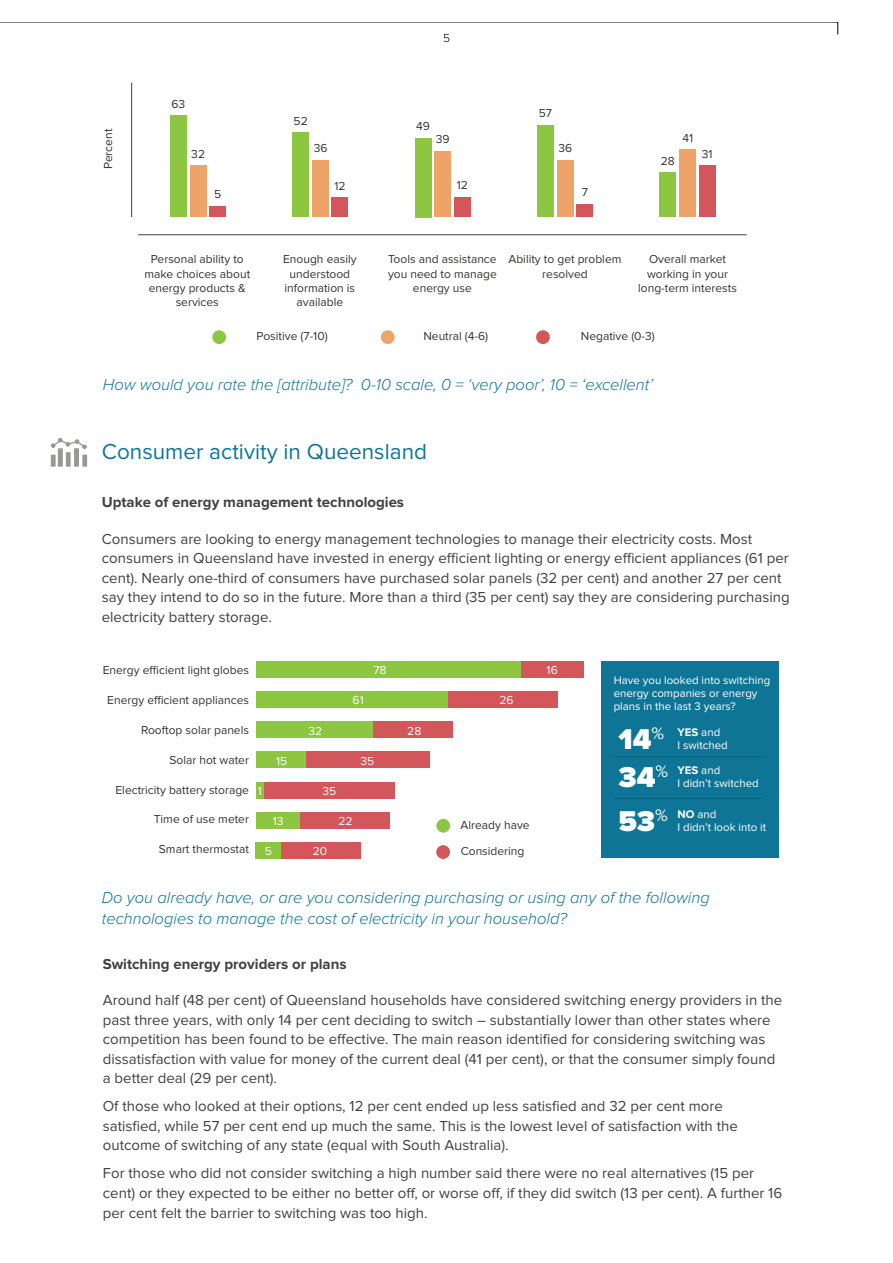
<style>
.page{position:relative;width:893px;height:1263px;background:#fff}
.page>*{position:absolute;margin:0;border:0;box-sizing:border-box;transform-origin:0 0}
.Lead_1{font:900 29.7px "Proxima Nova";color:#fff}
.Lead_1-2{font:22.5px "Proxima Nova";color:#0e7596}
.Lead_1-3{font:17.25px "Proxima Nova";color:#fff}
.graph_title{font:italic 300 16.5px/21px "Proxima Nova";color:#0e7596}
.body{font:15px/19.5px "Proxima Nova";color:#414042}
.Lead_2{font:700 15px "Proxima Nova";color:#414042}
.graph{font:12px/14.4px "Proxima Nova";color:#343433;text-align:center}
.graph-2{font:12px "Proxima Nova";color:#fff}
.t1{font:300 12px "Proxima Nova";color:#000}
.Lead_1-4{font:11.4px/13.2px "Proxima Nova";color:#fff}
.graph-3{font:11.4px "Proxima Nova";color:#fff}
.graph-4{font:700 11.4px "Proxima Nova";color:#fff}
.s1{font-weight:400}
.s2{font-weight:700}
</style>
<div class="page">
<svg style="left:0;top:22px;width:838px;height:13px"></svg>
<div style="left:212px;top:330px;width:14px;height:14px;background:#8dc640;border-radius:50%"></div>
<div style="left:381px;top:330px;width:14px;height:14px;background:#eea369;border-radius:50%"></div>
<div style="left:536px;top:330px;width:14px;height:14px;background:#d3565a;border-radius:50%"></div>
<hr style="left:138px;top:234px;width:609px;height:1px;background:#414042">
<hr style="left:131px;top:83px;width:1px;height:134px;background:#414042">
<div style="left:292px;top:133px;width:17px;height:84px;background:#8dc640"></div>
<div style="left:312px;top:160px;width:17px;height:57px;background:#eea369"></div>
<div style="left:331px;top:197px;width:17px;height:20px;background:#d3565a"></div>
<div style="left:537px;top:125px;width:17px;height:92px;background:#8dc640"></div>
<div style="left:557px;top:160px;width:17px;height:57px;background:#eea369"></div>
<div style="left:576px;top:204px;width:17px;height:13px;background:#d3565a"></div>
<div style="left:659px;top:173px;width:17px;height:44px;background:#8dc640"></div>
<div style="left:679px;top:150px;width:17px;height:67px;background:#eea369"></div>
<div style="left:699px;top:166px;width:17px;height:51px;background:#d3565a"></div>
<div style="left:415px;top:138px;width:17px;height:79px;background:#8dc640"></div>
<div style="left:434px;top:151px;width:17px;height:66px;background:#eea369"></div>
<div style="left:454px;top:197px;width:17px;height:20px;background:#d3565a"></div>
<div style="left:170px;top:115px;width:17px;height:102px;background:#8dc640"></div>
<div style="left:190px;top:166px;width:17px;height:51px;background:#eea369"></div>
<div style="left:209px;top:206px;width:17px;height:11px;background:#d3565a"></div>
<div style="left:509px;top:661px;width:74px;height:17px;background:#d3565a"></div>
<div style="left:256px;top:661px;width:264px;height:17px;background:#8dc640"></div>
<div style="left:256px;top:691px;width:205px;height:17px;background:#8dc640"></div>
<div style="left:449px;top:691px;width:109px;height:17px;background:#d3565a"></div>
<div style="left:256px;top:721px;width:119px;height:17px;background:#8dc640"></div>
<div style="left:373px;top:721px;width:80px;height:17px;background:#d3565a"></div>
<div style="left:279px;top:751px;width:151px;height:17px;background:#d3565a"></div>
<div style="left:256px;top:751px;width:49px;height:17px;background:#8dc640"></div>
<div style="left:287px;top:812px;width:102px;height:17px;background:#d3565a"></div>
<div style="left:256px;top:812px;width:44px;height:17px;background:#8dc640"></div>
<div style="left:279px;top:842px;width:82px;height:17px;background:#d3565a"></div>
<div style="left:256px;top:782px;width:8px;height:16px;background:#8dc640"></div>
<div style="left:256px;top:842px;width:25px;height:17px;background:#8dc640"></div>
<div style="left:264px;top:782px;width:131px;height:16px;background:#d3565a"></div>
<svg style="left:51px;top:438px;width:36px;height:29px"></svg>
<div style="left:436px;top:819px;width:14px;height:14px;background:#8dc640;border-radius:50%"></div>
<div style="left:436px;top:845px;width:14px;height:14px;background:#d3565a;border-radius:50%"></div>
<div style="left:601px;top:661px;width:178px;height:196px;background:#0e7596"></div>
<hr style="left:614px;top:756px;width:147px;height:1px;background:#07607c">
<hr style="left:614px;top:798px;width:147px;height:1px;background:#07607c">
<p class="graph" style="left:102px;top:169px;width:42px;rotate:-90deg">Percent</p>
<p class="graph" style="left:171px;top:97px;width:15px">63</p>
<p class="graph" style="left:191px;top:147px;width:15px">32</p>
<p class="graph" style="left:214px;top:188px;width:9px">5</p>
<p class="t1" style="left:443px;top:32px;width:8px">5</p>
<p class="graph" style="left:294px;top:114px;width:16px">52</p>
<p class="graph" style="left:416px;top:119px;width:15px">49</p>
<p class="graph" style="left:539px;top:107px;width:15px">57</p>
<p class="graph" style="left:314px;top:141px;width:15px">36</p>
<p class="graph" style="left:436px;top:133px;width:15px">39</p>
<p class="graph" style="left:558px;top:141px;width:15px">36</p>
<p class="graph" style="left:334px;top:179px;width:13px">12</p>
<p class="graph" style="left:457px;top:179px;width:13px">12</p>
<p class="graph" style="left:582px;top:186px;width:8px">7</p>
<p class="graph" style="left:661px;top:154px;width:16px">28</p>
<p class="graph" style="left:682px;top:131px;width:12px">41</p>
<p class="graph" style="left:702px;top:147px;width:12px">31</p>
<p class="graph" style="left:144px;top:253px;width:107px">Personal ability to make choices about energy products &amp; services</p>
<p class="graph" style="left:283px;top:253px;width:75px">Enough easily understood information is available</p>
<p class="graph" style="left:388px;top:253px;width:110px">Tools and assistance you need to manage energy use</p>
<p class="graph" style="left:508px;top:253px;width:114px">Ability to get problem resolved</p>
<p class="graph" style="left:638px;top:253px;width:100px">Overall market working in your long-term interests</p>
<p class="graph" style="left:257px;top:330px;width:73px">Positive (7-10)</p>
<p class="graph" style="left:423px;top:330px;width:66px">Neutral (4-6)</p>
<p class="graph" style="left:581px;top:329px;width:76px">Negative (0-3)</p>
<p class="graph_title" style="left:103px;top:375px;width:552px">How would you rate the [attribute]? 0-10 scale, 0 = ‘very poor’, 10 = ‘excellent’</p>
<p class="Lead_1-2" style="left:102px;top:441px;width:327px">Consumer activity in Queensland</p>
<p class="Lead_2" style="left:102px;top:495px;width:304px">Uptake of energy management technologies</p>
<p class="body" style="left:102px;top:530px;width:689px">Consumers are looking to energy management technologies to manage their electricity costs. Most consumers in Queensland have invested in energy efficient lighting or energy efficient appliances (61 per cent). Nearly one-third of consumers have purchased solar panels (32 per cent) and another 27 per cent say they intend to do so in the future. More than a third (35 per cent) say they are considering purchasing electricity battery storage.</p>
<p class="graph" style="left:103px;top:664px;width:148px">Energy efficient light globes</p>
<p class="graph" style="left:107px;top:693px;width:143px">Energy efficient appliances</p>
<p class="graph" style="left:141px;top:723px;width:109px">Rooftop solar panels</p>
<p class="graph" style="left:169px;top:753px;width:81px">Solar hot water</p>
<p class="graph" style="left:115px;top:783px;width:135px">Electricity battery storage</p>
<p class="graph" style="left:154px;top:813px;width:97px">Time of use meter</p>
<p class="graph" style="left:159px;top:842px;width:92px">Smart thermostat</p>
<p class="graph-2" style="left:373px;top:665px;width:15px">78</p>
<p class="graph-2" style="left:547px;top:665px;width:13px">16</p>
<p class="graph-2" style="left:353px;top:695px;width:13px">61</p>
<p class="graph-2" style="left:499px;top:695px;width:16px">26</p>
<p class="graph-2" style="left:309px;top:725px;width:15px">32</p>
<p class="graph-2" style="left:407px;top:725px;width:16px">28</p>
<p class="graph-2" style="left:258px;top:785px;width:6px">1</p>
<p class="graph-2" style="left:276px;top:756px;width:13px">15</p>
<p class="graph-2" style="left:361px;top:755px;width:15px">35</p>
<p class="graph-2" style="left:323px;top:785px;width:15px">35</p>
<p class="graph-2" style="left:273px;top:815px;width:12px">13</p>
<p class="graph-2" style="left:338px;top:815px;width:16px">22</p>
<p class="graph-2" style="left:313px;top:846px;width:16px">20</p>
<p class="graph-2" style="left:265px;top:846px;width:9px">5</p>
<p class="graph" style="left:461px;top:818px;width:71px">Already have</p>
<p class="graph" style="left:461px;top:844px;width:65px">Considering</p>
<p class="Lead_1-4" style="left:614px;top:674px;width:158px">Have you looked into switching energy companies or energy plans in the last 3 years?</p>
<p class="Lead_1-3" style="left:652px;top:725px;width:14px">%</p>
<p class="Lead_1" style="left:618px;top:725px;width:35px">14</p>
<p class="graph-4" style="left:677px;top:727px;width:44px">YES <span class="s1">and</span></p>
<p class="graph-3" style="left:677px;top:740px;width:52px">I switched</p>
<p class="Lead_1-3" style="left:656px;top:764px;width:14px">%</p>
<p class="Lead_1" style="left:618px;top:764px;width:39px">34</p>
<p class="graph-4" style="left:677px;top:765px;width:44px">YES <span class="s1">and</span></p>
<p class="graph-3" style="left:677px;top:778px;width:83px">I didn’t switched</p>
<p class="Lead_1-3" style="left:655px;top:808px;width:14px">%</p>
<p class="Lead_1" style="left:618px;top:808px;width:38px">53</p>
<p class="graph-3" style="left:677px;top:809px;width:40px"><span class="s2">NO</span> and</p>
<p class="graph-3" style="left:677px;top:822px;width:90px">I didn’t look into it</p>
<p class="graph_title" style="left:102px;top:888px;width:609px">Do you already have, or are you considering purchasing or using any of the following technologies to manage the cost of electricity in your household?</p>
<p class="Lead_2" style="left:103px;top:957px;width:245px">Switching energy providers or plans</p>
<p class="body" style="left:103px;top:991px;width:681px">Around half (48 per cent) of Queensland households have considered switching energy providers in the past three years, with only 14 per cent deciding to switch – substantially lower than other states where competition has been found to be effective. The main reason identified for considering switching was dissatisfaction with value for money of the current deal (41 per cent), or that the consumer simply found a better deal (29 per cent).</p>
<p class="body" style="left:103px;top:1097px;width:637px">Of those who looked at their options, 12 per cent ended up less satisfied and 32 per cent more satisfied, while 57 per cent end up much the same. This is the lowest level of satisfaction with the outcome of switching of any state (equal with South Australia).</p>
<p class="body" style="left:103px;top:1164px;width:681px">For those who did not consider switching a high number said there were no real alternatives (15 per cent) or they expected to be either no better off, or worse off, if they did switch (13 per cent). A further 16 per cent felt the barrier to switching was too high.</p>
</div>
